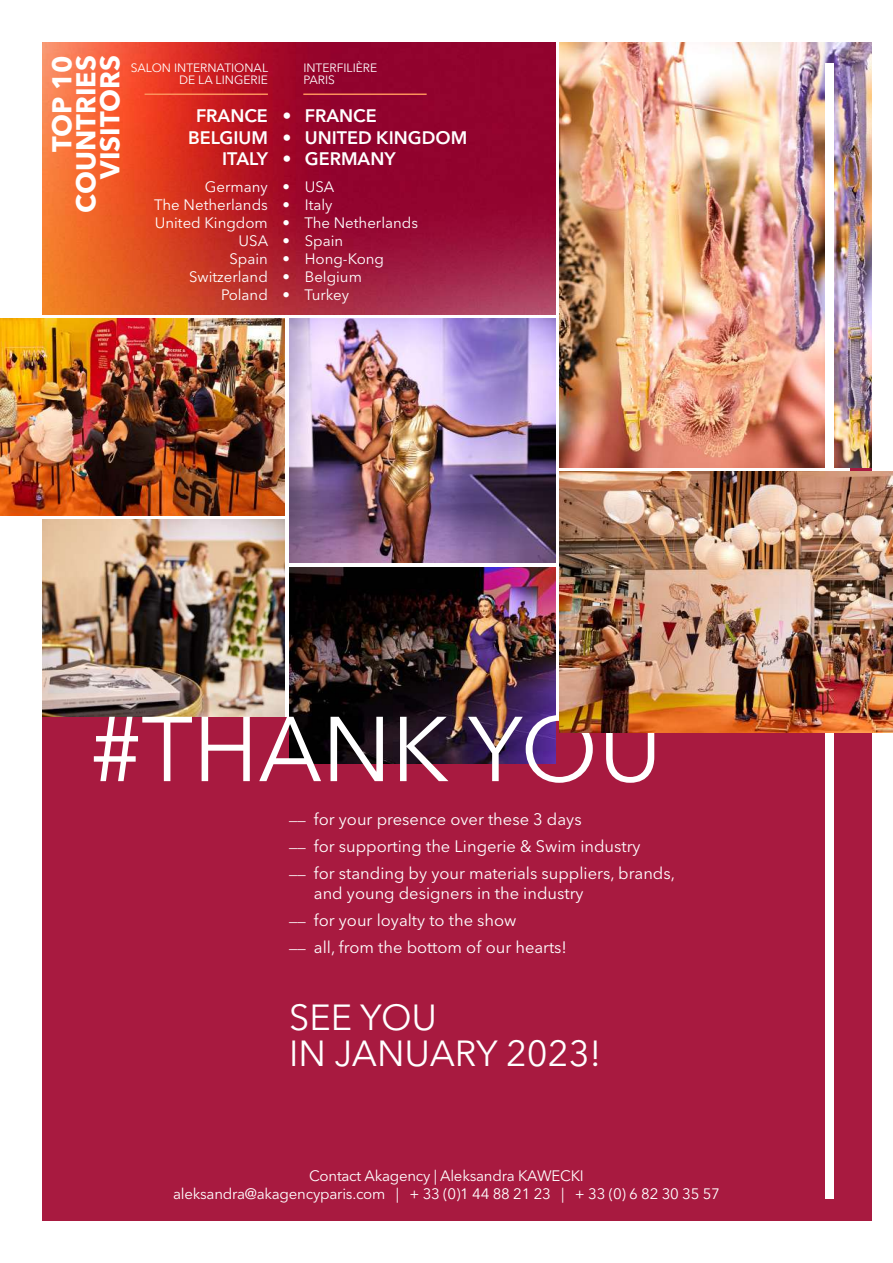
<style>
.page{position:relative;width:893px;height:1263px;background:#fff}
.page>*{position:absolute;margin:0;border:0;box-sizing:border-box;transform-origin:0 0}
.t1{font:90.9px "Avenir Next LT Pro";color:#fff}
.t2{font:36px/36px "Avenir Next LT Pro";color:#fff}
.t3{font:700 27px/24px "Avenir Next LT Pro";color:#fff;text-align:right}
.t4{font:600 18px/21.6px "Avenir Next LT Pro";color:#fff;text-align:right}
.t5{font:16.5px/27px "Avenir Next LT Pro";color:#fff}
.t6{font:15px/18px "Avenir Next LT Pro";color:#fff;text-align:right}
.t7{font:12px/12px "Avenir Next LT Pro";color:#fff;text-align:right}
</style>
<div class="page">
<div style="left:43px;top:43px;width:829px;height:1177px;background:#a81a40"></div>
<img style="left:43px;top:43px;width:512px;height:272px">
<img style="left:560px;top:43px;width:312px;height:425px">
<div style="left:825px;top:64px;width:8px;height:1135px;background:#fff"></div>
<img style="left:43px;top:520px;width:242px;height:197px">
<img style="left:289px;top:319px;width:266px;height:244px">
<img style="left:0;top:319px;width:285px;height:197px">
<img style="left:289px;top:567px;width:266px;height:197px">
<hr style="left:145px;top:94px;width:123px;height:1px;background:#fc915b">
<hr style="left:303px;top:94px;width:124px;height:1px;background:#fc915b">
<img style="left:560px;top:471px;width:333px;height:262px">
<h3 class="t3" style="left:50px;top:212px;width:159px;rotate:-90deg">TOP 10<br>COUNTRIES<br>VISITORS</h3>
<p class="t7" style="left:131px;top:62px;width:139px">SALON INTERNATIONAL<br>DE LA LINGERIE</p>
<p class="t7" style="left:303px;top:62px;width:75px;text-align:left">INTERFILIÈRE<br>PARIS</p>
<p class="t4" style="left:188px;top:105px;width:81px">FRANCE<br>BELGIUM<br>ITALY</p>
<p class="t6" style="left:154px;top:178px;width:115px">Germany<br>The Netherlands<br>United Kingdom<br>USA<br>Spain<br>Switzerland<br>Poland</p>
<p class="t4" style="left:282px;top:105px;width:96px">• FRANCE</p>
<p class="t4" style="left:282px;top:126px;width:186px">• UNITED KINGDOM</p>
<p class="t4" style="left:282px;top:148px;width:115px">• GERMANY</p>
<p class="t6" style="left:282px;top:178px;width:54px">• USA</p>
<p class="t6" style="left:282px;top:196px;width:52px">• Italy</p>
<p class="t6" style="left:282px;top:214px;width:137px">• The Netherlands</p>
<p class="t6" style="left:282px;top:232px;width:62px">• Spain</p>
<p class="t6" style="left:282px;top:250px;width:103px">• Hong-Kong</p>
<p class="t6" style="left:282px;top:268px;width:81px">• Belgium</p>
<p class="t6" style="left:282px;top:286px;width:68px">• Turkey</p>
<h1 class="t1" style="left:91px;top:695px;width:573px">#THANK YOU</h1>
<p class="t5" style="left:289px;top:805px;width:387px">__ for your presence over these 3 days<br>__ for supporting the Lingerie &amp; Swim industry<br>__ for standing by your materials suppliers, brands,</p>
<p class="t5" style="left:289px;top:879px;width:296px;text-indent:25px">and young designers in the industry __ for your loyalty to the show<br>__ all, from the bottom of our hearts!</p>
<h2 class="t2" style="left:289px;top:999px;width:314px">SEE YOU<br>IN JANUARY 2023!</h2>
<p class="t6" style="left:173px;top:1167px;width:548px;text-align:center">Contact Akagency | Aleksandra KAWECKI<br>aleksandra@akagencyparis.com | + 33 (0)1 44 88 21 23 | + 33 (0) 6 82 30 35 57</p>
</div>
